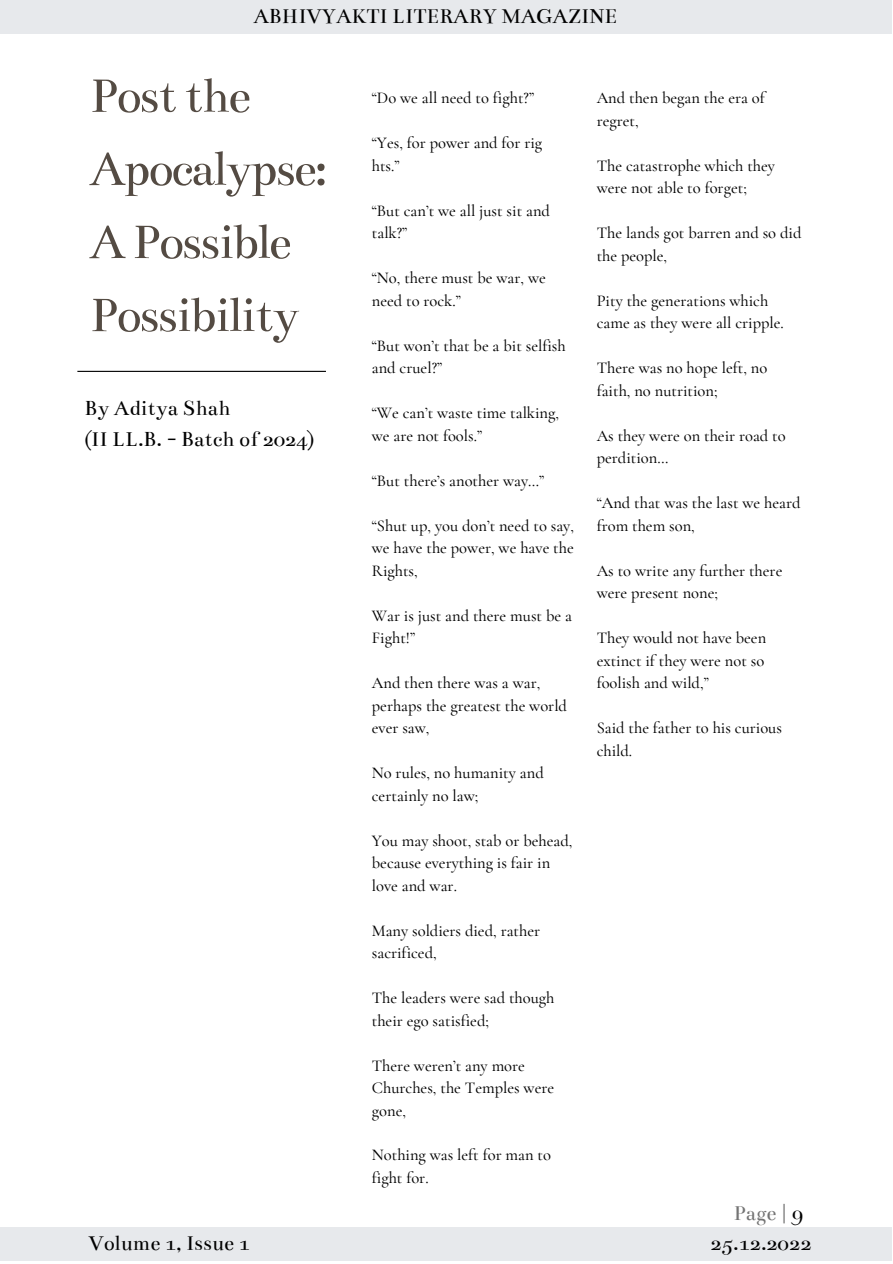
<style>
.page{position:relative;width:893px;height:1264px;background:#fff}
.page>*{position:absolute;margin:0;border:0;box-sizing:border-box;transform-origin:0 0}
.t1{font:52.5px/73.1px "Bentham";letter-spacing:-.04em;color:#544b43}
.t2{font:22.5px/31.5px "Bentham";color:#000}
.t3{font:22.5px "Bentham";color:#737373}
.t4{font:500 16.5px/22.5px "Cormorant Garamond";color:#000}
.s1{color:#000}
</style>
<div class="page">
<div style="left:0;top:0;width:891px;height:33px;background:#e7e9ec"></div>
<div style="left:0;top:1227px;width:891px;height:33px;background:#e7e9ec"></div>
<hr style="left:77px;top:371px;width:249px;height:1px;background:#000">
<h2 class="t2" style="left:253px;top:0;width:365px">ABHIVYAKTI LITERARY MAGAZINE</h2>
<h1 class="t1" style="left:89px;top:59px;width:239px">Post the<br>Apocalypse:<br>A Possible<br>Possibility</h1>
<h2 class="t2" style="left:85px;top:392px;width:231px">By Aditya Shah<br>(II LL.B. - Batch of 2024)</h2>
<p class="t4" style="left:372px;top:87px;width:164px">“Do we all need to fight?”</p>
<p class="t4" style="left:372px;top:132px;width:172px">“Yes, for power and for rig hts.”</p>
<p class="t4" style="left:372px;top:199px;width:180px">“But can’t we all just sit and talk?”</p>
<p class="t4" style="left:372px;top:267px;width:175px">“No, there must be war, we need to rock.”</p>
<p class="t4" style="left:372px;top:334px;width:195px">“But won’t that be a bit selfish and cruel?”</p>
<p class="t4" style="left:372px;top:402px;width:189px">“We can’t waste time talking, we are not fools.”</p>
<p class="t4" style="left:372px;top:469px;width:174px">“But there’s another way…”</p>
<p class="t4" style="left:372px;top:514px;width:204px;text-align:justify">“Shut up, you don’t need to say, we have the power, we have the Rights,</p>
<p class="t4" style="left:372px;top:604px;width:202px">War is just and there must be a<br>Fight!”</p>
<p class="t4" style="left:372px;top:671px;width:197px">And then there was a war, perhaps the greatest the world ever saw,</p>
<p class="t4" style="left:372px;top:761px;width:173px">No rules, no humanity and certainly no law;</p>
<p class="t4" style="left:372px;top:829px;width:202px">You may shoot, stab or behead, because everything is fair in love and war.</p>
<p class="t4" style="left:372px;top:919px;width:170px">Many soldiers died, rather sacrificed,</p>
<p class="t4" style="left:372px;top:986px;width:184px">The leaders were sad though their ego satisfied;</p>
<p class="t4" style="left:372px;top:1053px;width:184px">There weren’t any more<br>Churches, the Temples were gone,</p>
<p class="t4" style="left:372px;top:1143px;width:181px">Nothing was left for man to fight for.</p>
<p class="t4" style="left:596px;top:87px;width:170px">And then began the era of regret,</p>
<p class="t4" style="left:596px;top:154px;width:180px">The catastrophe which they were not able to forget;</p>
<p class="t4" style="left:596px;top:222px;width:206px">The lands got barren and so did the people,</p>
<p class="t4" style="left:596px;top:289px;width:189px">Pity the generations which came as they were all cripple.</p>
<p class="t4" style="left:596px;top:357px;width:172px">There was no hope left, no faith, no nutrition;</p>
<p class="t4" style="left:596px;top:424px;width:190px">As they were on their road to perdition…</p>
<p class="t4" style="left:596px;top:491px;width:205px">“And that was the last we heard from them son,</p>
<p class="t4" style="left:596px;top:559px;width:187px">As to write any further there were present none;</p>
<p class="t4" style="left:596px;top:626px;width:171px;text-align:justify">They would not have been extinct if they were not so foolish and wild,”</p>
<p class="t4" style="left:596px;top:716px;width:187px">Said the father to his curious child.</p>
<h2 class="t3" style="left:733px;top:1200px;width:71px">Page | <span class="s1">9</span></h2>
<h2 class="t2" style="left:88px;top:1227px;width:163px">Volume 1, Issue 1</h2>
<h2 class="t2" style="left:710px;top:1227px;width:103px">25.12.2022</h2>
</div>
